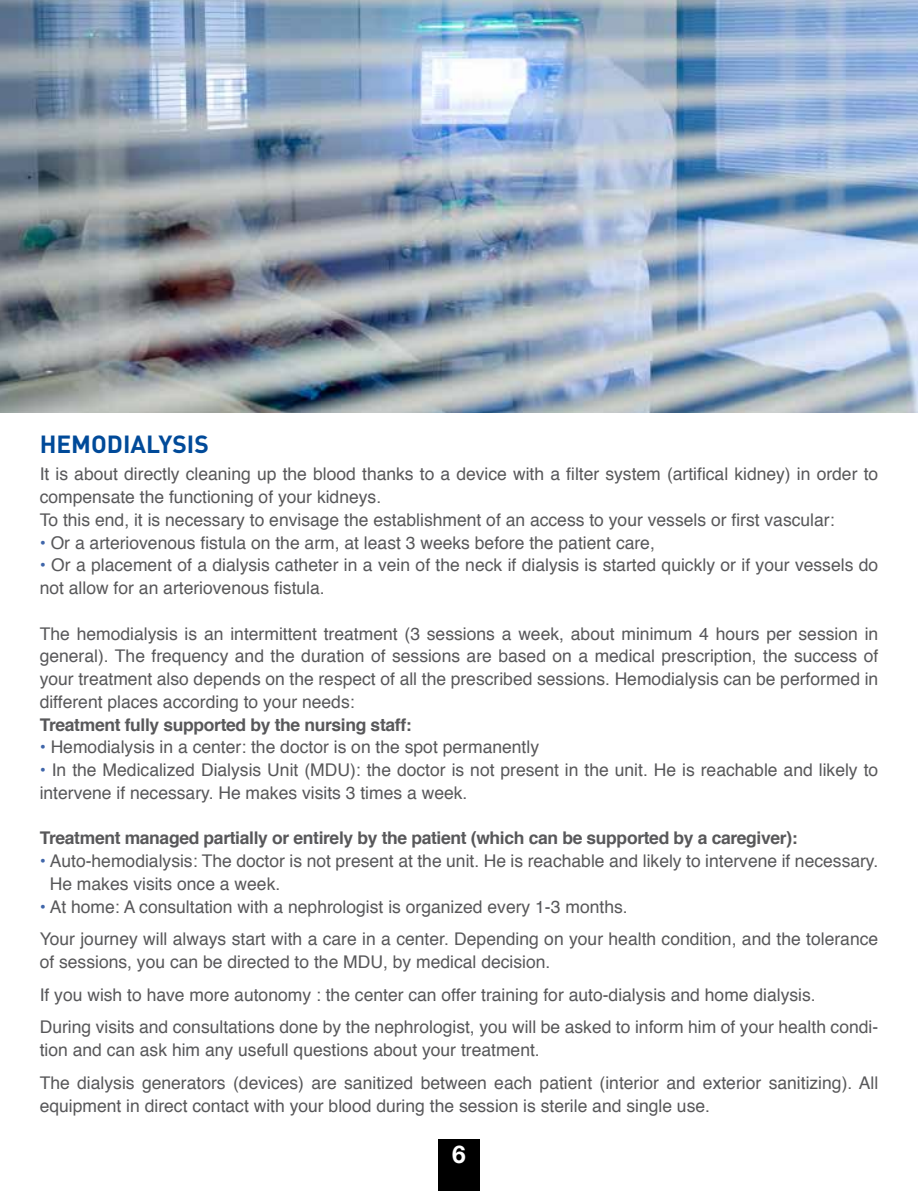
<style>
.page{position:relative;width:918px;height:1191px;background:#fff}
.page>*{position:absolute;margin:0;border:0;box-sizing:border-box;transform-origin:0 0}
.t1{font:700 24.5px "DIN";color:#004a99}
.t2{font:700 24.5px "Helvetica Neue";color:#fff}
.t3{font:17.5px/22.8px "Helvetica";color:#58585a}
.t4{font:700 17.5px "Helvetica";letter-spacing:-.02em;color:#58585a}
.s1{color:#4066aa}
</style>
<div class="page">
<div style="left:438px;top:1138px;width:42px;height:53px;background:#000"></div>
<img style="left:0;top:0;width:918px;height:413px">
<h1 class="t1" style="left:40px;top:427px;width:171px">HEMODIALYSIS</h1>
<p class="t3" style="left:40px;top:463px;width:840px">It is about directly cleaning up the blood thanks to a device with a filter system (artifical kidney) in order to compensate the functioning of your kidneys.<br>To this end, it is necessary to envisage the establishment of an access to your vessels or first vascular:</p>
<p class="t3" style="left:40px;top:531px;width:617px"><span class="s1">•</span> Or a arteriovenous fistula on the arm, at least 3 weeks before the patient care,</p>
<p class="t3" style="left:40px;top:554px;width:840px"><span class="s1">•</span> Or a placement of a dialysis catheter in a vein of the neck if dialysis is started quickly or if your vessels do not allow for an arteriovenous fistula.</p>
<p class="t3" style="left:40px;top:622px;width:840px;text-align:justify">The hemodialysis is an intermittent treatment (3 sessions a week, about minimum 4 hours per session in general). The frequency and the duration of sessions are based on a medical prescription, the success of your treatment also depends on the respect of all the prescribed sessions. Hemodialysis can be performed in different places according to your needs:</p>
<p class="t4" style="left:40px;top:710px;width:373px">Treatment fully supported by the nursing staff:</p>
<p class="t3" style="left:40px;top:736px;width:501px"><span class="s1">•</span> Hemodialysis in a center: the doctor is on the spot permanently</p>
<p class="t3" style="left:40px;top:759px;width:840px"><span class="s1">•</span> In the Medicalized Dialysis Unit (MDU): the doctor is not present in the unit. He is reachable and likely to intervene if necessary. He makes visits 3 times a week.</p>
<p class="t4" style="left:40px;top:824px;width:759px">Treatment managed partially or entirely by the patient (which can be supported by a caregiver):</p>
<p class="t3" style="left:50px;top:850px;width:830px;text-indent:-10px"><span class="s1">•</span> Auto-hemodialysis: The doctor is not present at the unit. He is reachable and likely to intervene if necessary.<br>He makes visits once a week.</p>
<p class="t3" style="left:40px;top:890px;width:840px;line-height:32.7px"><span class="s1">•</span> At home: A consultation with a nephrologist is organized every 1-3 months.<br>Your journey will always start with a care in a center. Depending on your health condition, and the tolerance</p>
<p class="t3" style="left:40px;top:946px;width:840px;line-height:32.7px">of sessions, you can be directed to the MDU, by medical decision.<br>If you wish to have more autonomy : the center can offer training for auto-dialysis and home dialysis.<br>During visits and consultations done by the nephrologist, you will be asked to inform him of your health condi-</p>
<p class="t3" style="left:40px;top:1034px;width:840px;line-height:32.7px">tion and can ask him any usefull questions about your treatment.<br>The dialysis generators (devices) are sanitized between each patient (interior and exterior sanitizing). All</p>
<p class="t3" style="left:40px;top:1094px;width:672px">equipment in direct contact with your blood during the session is sterile and single use.</p>
<h1 class="t2" style="left:452px;top:1139px;width:15px">6</h1>
</div>
